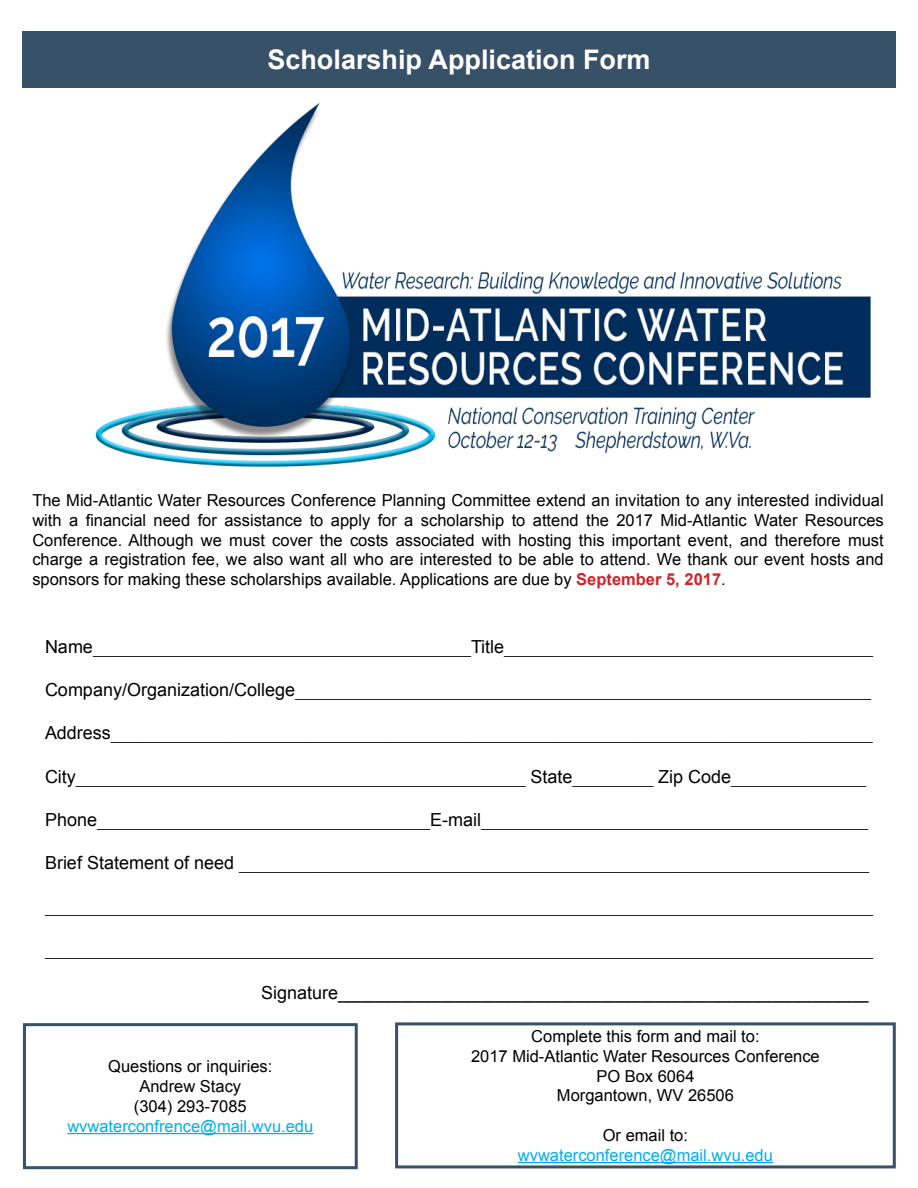
<style>
.page{position:relative;width:918px;height:1188px;background:#fff}
.page>*{position:absolute;margin:0;border:0;box-sizing:border-box;transform-origin:0 0}
.t1{font:700 27px "Arial";color:#fff}
.t2{font:18px "Times New Roman";color:#000}
.t3{font:18px "Arial";color:#000}
.t4{font:16.5px/19.8px "Arial";color:#000;text-align:center}
.t5{font:16.5px "Arial";color:#00aeef}
.s1{font-weight:700;color:#d2232a}
.s2{font-family:"Arial"}
</style>
<div class="page">
<div style="left:22px;top:31px;width:874px;height:57px;background:#365168"></div>
<hr style="left:67px;top:1133px;width:246px;height:1px;background:#00aeef">
<div style="left:23px;top:1023px;width:335px;height:146px;border:3px solid #365168"></div>
<hr style="left:518px;top:1162px;width:255px;height:1px;background:#00aeef">
<div style="left:395px;top:1022px;width:501px;height:146px;border:3px solid #365168"></div>
<img style="left:95px;top:103px;width:776px;height:364px">
<h1 class="t1" style="left:267px;top:41px;width:385px">Scholarship Application Form</h1>
<p class="t4" style="left:32px;top:490px;width:853px;text-align:justify">The Mid-Atlantic Water Resources Conference Planning Committee extend an invitation to any interested individual with a financial need for assistance to apply for a scholarship to attend the 2017 Mid-Atlantic Water Resources Conference. Although we must cover the costs associated with hosting this important event, and therefore must charge a registration fee, we also want all who are interested to be able to attend. We thank our event hosts and sponsors for making these scholarships available. Applications are due by <span class="s1">September 5, 2017</span>.</p>
<p class="t2" style="left:45px;top:635px;width:830px"><span class="s2">Name</span>__________________________________________<span class="s2">Title</span>_________________________________________</p>
<p class="t2" style="left:45px;top:678px;width:828px"><span class="s2">Company/Organization/College</span>________________________________________________________________</p>
<p class="t2" style="left:45px;top:721px;width:829px"><span class="s2">Address</span>_____________________________________________________________________________________</p>
<p class="t2" style="left:45px;top:764px;width:823px"><span class="s2">City</span>__________________________________________________ <span class="s2">State</span>_________ <span class="s2">Zip Code</span>_______________</p>
<p class="t2" style="left:45px;top:808px;width:825px"><span class="s2">Phone</span>_____________________________________<span class="s2">E-mail</span>___________________________________________</p>
<p class="t2" style="left:45px;top:851px;width:826px"><span class="s2">Brief Statement of need</span> ______________________________________________________________________</p>
<p class="t2" style="left:45px;top:894px;width:829px">____________________________________________________________________________________________</p>
<p class="t2" style="left:45px;top:937px;width:829px">____________________________________________________________________________________________</p>
<p class="t3" style="left:261px;top:980px;width:609px">Signature_____________________________________________________</p>
<p class="t4" style="left:108px;top:1057px;width:166px">Questions or inquiries:<br>Andrew Stacy<br>(304) 293-7085</p>
<p class="t5" style="left:67px;top:1115px;width:247px">wvwaterconfrence@mail.wvu.edu</p>
<p class="t4" style="left:471px;top:1027px;width:350px">Complete this form and mail to:<br>2017 Mid-Atlantic Water Resources Conference<br>PO Box 6064<br>Morgantown, WV 26506</p>
<p class="t4" style="left:603px;top:1126px;width:87px">Or email to:</p>
<p class="t5" style="left:518px;top:1144px;width:257px">wvwaterconference@mail.wvu.edu</p>
</div>
